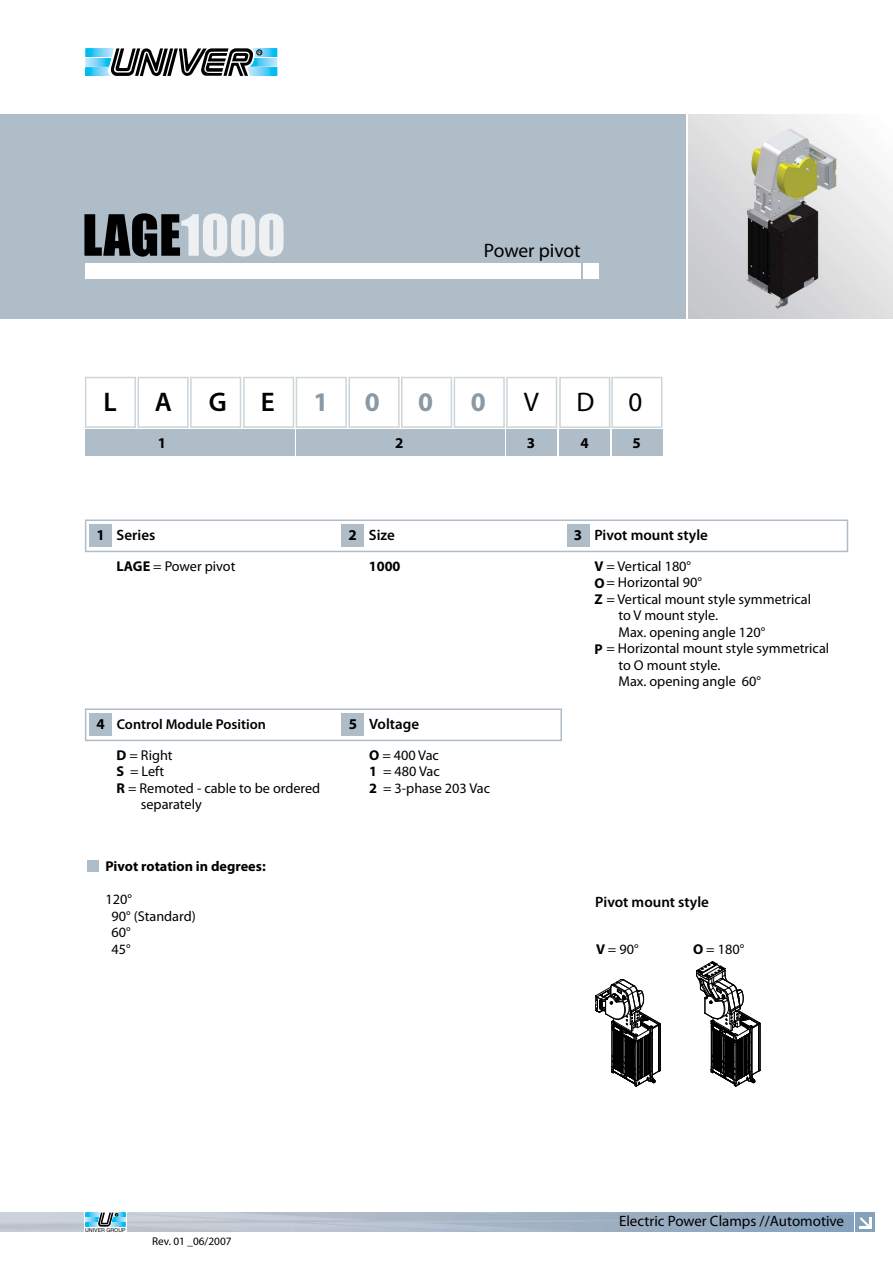
<style>
.page{position:relative;width:893px;height:1263px;background:#fff}
.page>*{position:absolute;margin:0;border:0;box-sizing:border-box;transform-origin:0 0}
.t1{font:52.5px "Impact";color:#000}
.t2{font:600 27px "Myriad Pro";color:#000}
.t3{font:700 27px "Myriad Pro";color:#8a99a3}
.t4{font:27px "Myriad Pro";color:#000}
.t5{font:19.5px "Myriad Pro";letter-spacing:-.005em;color:#000}
.t6{font:600 15px "Myriad Pro";color:#000}
.t7{font:15px "Myriad Pro";color:#000}
.t8{font:700 15px "Myriad Pro";color:#000}
.t9{font:14.25px/16.5px "Myriad Pro";color:#000}
.t10{font:600 14.25px/31px "Myriad Pro";color:#000}
.t11{font:700 14.25px "Myriad Pro";color:#000}
.t12{font:11.25px "Myriad Pro";color:#000}
.t13{font:5.25px "Helvetica";color:#000}
.s1{color:#eef0f2}
.s2{font-weight:700}
.s3{font-weight:400}
</style>
<div class="page">
<svg style="left:85px;top:48px;width:193px;height:28px"></svg>
<div style="left:0;top:114px;width:686px;height:204px;background:#afbdc9"></div>
<div style="left:85px;top:264px;width:495px;height:15px;background:#fff"></div>
<div style="left:583px;top:264px;width:16px;height:15px;background:#fff"></div>
<div style="left:85px;top:377px;width:51px;height:51px;border:2px solid #ccd5d9"></div>
<div style="left:138px;top:377px;width:51px;height:51px;border:2px solid #ccd5d9"></div>
<div style="left:190px;top:377px;width:51px;height:51px;border:2px solid #ccd5d9"></div>
<div style="left:243px;top:377px;width:51px;height:51px;border:2px solid #ccd5d9"></div>
<div style="left:296px;top:377px;width:51px;height:51px;border:2px solid #ccd5d9"></div>
<div style="left:506px;top:377px;width:51px;height:51px;border:2px solid #ccd5d9"></div>
<div style="left:85px;top:430px;width:209px;height:26px;background:#afbdc9"></div>
<div style="left:296px;top:430px;width:209px;height:26px;background:#afbdc9"></div>
<div style="left:401px;top:377px;width:51px;height:51px;border:2px solid #ccd5d9"></div>
<div style="left:85px;top:519px;width:763px;height:33px;border:2px solid #afbdc9"></div>
<div style="left:90px;top:525px;width:22px;height:22px;background:#afbdc9"></div>
<div style="left:342px;top:525px;width:22px;height:22px;background:#afbdc9"></div>
<div style="left:348px;top:377px;width:52px;height:51px;border:2px solid #ccd5d9"></div>
<div style="left:506px;top:430px;width:51px;height:26px;background:#afbdc9"></div>
<div style="left:559px;top:377px;width:51px;height:51px;border:2px solid #ccd5d9"></div>
<div style="left:454px;top:377px;width:51px;height:51px;border:2px solid #ccd5d9"></div>
<div style="left:560px;top:430px;width:50px;height:26px;background:#afbdc9"></div>
<div style="left:611px;top:377px;width:51px;height:51px;border:2px solid #ccd5d9"></div>
<div style="left:612px;top:430px;width:50px;height:26px;background:#afbdc9"></div>
<div style="left:85px;top:708px;width:477px;height:33px;border:2px solid #afbdc9"></div>
<div style="left:89px;top:713px;width:23px;height:23px;background:#afbdc9"></div>
<div style="left:342px;top:713px;width:22px;height:23px;background:#afbdc9"></div>
<div style="left:87px;top:860px;width:12px;height:12px;background:#afbdc9"></div>
<svg style="left:85px;top:1212px;width:41px;height:14px"></svg>
<svg style="left:856px;top:1212px;width:19px;height:19px"></svg>
<svg style="left:860px;top:1217px;width:11px;height:11px"></svg>
<div style="left:567px;top:525px;width:22px;height:22px;background:#afbdc9"></div>
<svg style="left:595px;top:979px;width:66px;height:108px"></svg>
<svg style="left:696px;top:961px;width:65px;height:126px"></svg>
<img style="left:689px;top:114px;width:204px;height:204px">
<h1 class="t1" style="left:82px;top:194px;width:205px">LAGE<span class="s1">1000</span></h1>
<h3 class="t5" style="left:484px;top:239px;width:98px">Power pivot</h3>
<h2 class="t2" style="left:104px;top:387px;width:15px">L</h2>
<h2 class="t2" style="left:155px;top:387px;width:19px">A</h2>
<h2 class="t2" style="left:209px;top:387px;width:19px">G</h2>
<h2 class="t2" style="left:261px;top:387px;width:15px">E</h2>
<h2 class="t3" style="left:313px;top:387px;width:16px">1</h2>
<p class="t8" style="left:158px;top:435px;width:10px">1</p>
<p class="t8" style="left:395px;top:435px;width:10px">2</p>
<h2 class="t3" style="left:365px;top:387px;width:16px">0</h2>
<h2 class="t4" style="left:576px;top:387px;width:19px">D</h2>
<p class="t8" style="left:527px;top:435px;width:10px">3</p>
<h2 class="t3" style="left:471px;top:387px;width:16px">0</h2>
<h2 class="t4" style="left:524px;top:387px;width:17px">V</h2>
<h2 class="t3" style="left:418px;top:387px;width:16px">0</h2>
<p class="t8" style="left:580px;top:435px;width:10px">4</p>
<h2 class="t4" style="left:628px;top:387px;width:15px">0</h2>
<p class="t8" style="left:632px;top:435px;width:10px">5</p>
<p class="t8" style="left:97px;top:526px;width:10px">1</p>
<p class="t8" style="left:348px;top:526px;width:10px">2</p>
<p class="t6" style="left:117px;top:527px;width:40px">Series</p>
<p class="t6" style="left:369px;top:527px;width:28px">Size</p>
<p class="t9" style="left:117px;top:558px;width:120px"><span class="s2">LAGE</span> = Power pivot</p>
<p class="t11" style="left:369px;top:558px;width:33px">1000</p>
<p class="t10" style="left:117px;top:709px;width:151px">Control Module Position<br><span class="s2">D</span> <span class="s3">= Right</span></p>
<p class="t9" style="left:117px;top:764px;width:49px"><span class="s2">S</span> = Left</p>
<p class="t9" style="left:117px;top:780px;width:205px"><span class="s2">R</span> = Remoted - cable to be ordered</p>
<p class="t9" style="left:141px;top:797px;width:63px">separately</p>
<p class="t8" style="left:97px;top:716px;width:10px">4</p>
<p class="t8" style="left:349px;top:716px;width:10px">5</p>
<p class="t6" style="left:369px;top:716px;width:51px">Voltage</p>
<p class="t9" style="left:369px;top:747px;width:123px"><span class="s2">O</span> = 400 Vac<br><span class="s2">1</span> = 480 Vac<br><span class="s2">2</span> = 3-phase 203 Vac</p>
<p class="t11" style="left:105px;top:858px;width:162px">Pivot rotation in degrees:</p>
<p class="t9" style="left:112px;top:892px;width:86px;text-indent:-6px">120°<br>90° (Standard)<br>60°<br>45°</p>
<p class="t6" style="left:574px;top:527px;width:136px"><span class="s2">3</span> Pivot mount style</p>
<p class="t9" style="left:594px;top:558px;width:98px"><span class="s2">V</span> = Vertical 180°</p>
<p class="t9" style="left:594px;top:574px;width:109px"><span class="s2">O</span>= Horizontal 90°</p>
<p class="t9" style="left:594px;top:591px;width:218px"><span class="s2">Z</span> = Vertical mount style symmetrical</p>
<p class="t9" style="left:618px;top:607px;width:101px">to V mount style.</p>
<p class="t9" style="left:618px;top:624px;width:148px">Max. opening angle 120°</p>
<p class="t9" style="left:594px;top:640px;width:236px"><span class="s2">P</span> = Horizontal mount style symmetrical</p>
<p class="t9" style="left:618px;top:657px;width:103px">to O mount style.</p>
<p class="t9" style="left:618px;top:673px;width:144px">Max. opening angle 60°</p>
<p class="t6" style="left:595px;top:894px;width:115px">Pivot mount style</p>
<p class="t9" style="left:596px;top:941px;width:44px"><span class="s2">V</span> = 90°</p>
<p class="t9" style="left:693px;top:941px;width:53px"><span class="s2">O</span> = 180°</p>
<p class="t13" style="left:85px;top:1227px;width:42px">UNIVER GROUP</p>
<p class="t12" style="left:152px;top:1235px;width:81px">Rev. 01 _06/2007</p>
<p class="t7" style="left:619px;top:1213px;width:227px">Electric Power Clamps //Automotive</p>
</div>
